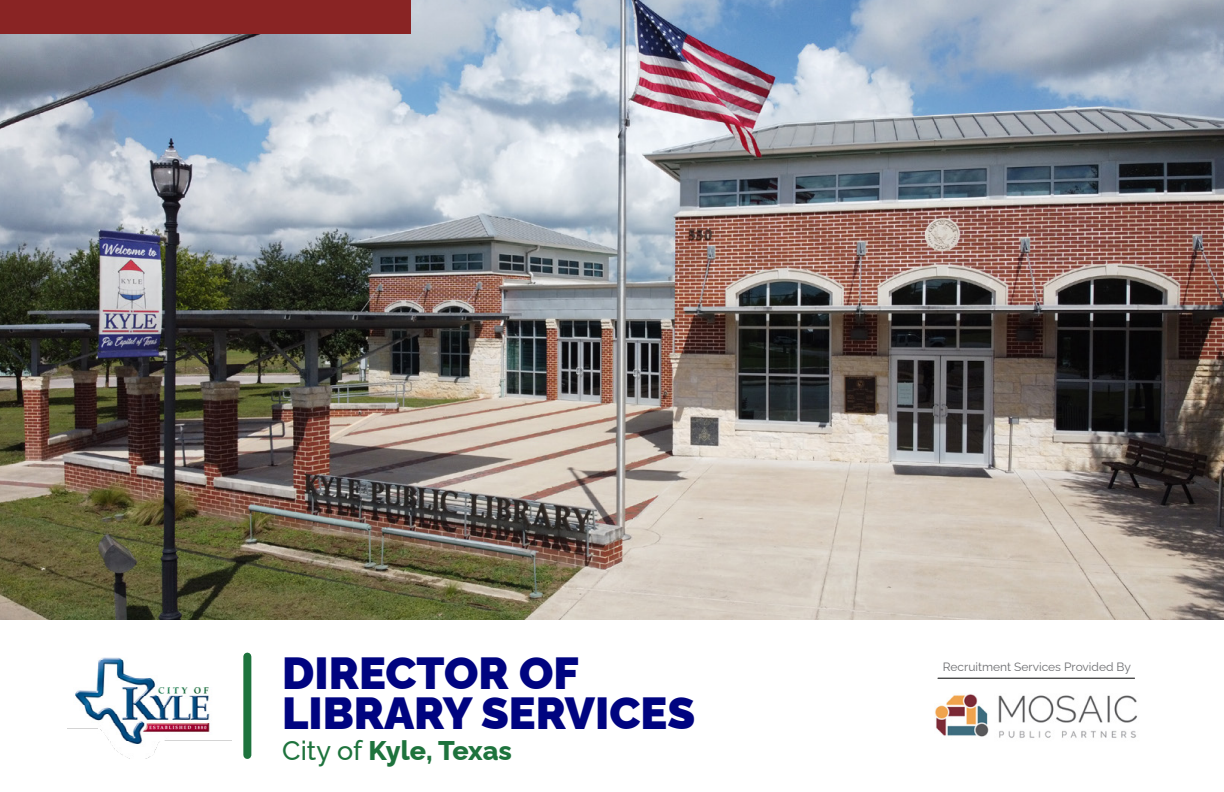
<style>
.page{position:relative;width:1224px;height:792px;background:#fff}
.page>*{position:absolute;margin:0;border:0;box-sizing:border-box;transform-origin:0 0}
.t1{font:900 45px/40px "Raleway";color:#000480}
.t2{font:800 27px "Raleway";letter-spacing:-.01em;color:#1e733d}
.t3{font:12px "Raleway";color:#6d6e71}
.s1{font-weight:500}
</style>
<div class="page">
<img style="left:0;top:0;width:1224px;height:619px">
<img style="left:998px;top:695px;width:139px;height:43px">
<img style="left:935px;top:694px;width:54px;height:43px">
<hr style="left:938px;top:678px;width:197px;height:1px;background:#000">
<div style="left:243px;top:657px;width:8px;height:98px;background:#1e733d"></div>
<img style="left:68px;top:657px;width:163px;height:102px">
<div style="left:0;top:0;width:411px;height:33px;background:#892424"></div>
<h1 class="t1" style="left:282px;top:648px;width:414px">DIRECTOR OF<br>LIBRARY SERVICES</h1>
<p class="t3" style="left:943px;top:657px;width:190px">Recruitment Services Provided By</p>
<h2 class="t2" style="left:282px;top:729px;width:231px"><span class="s1">City of</span> Kyle, Texas</h2>
</div>
